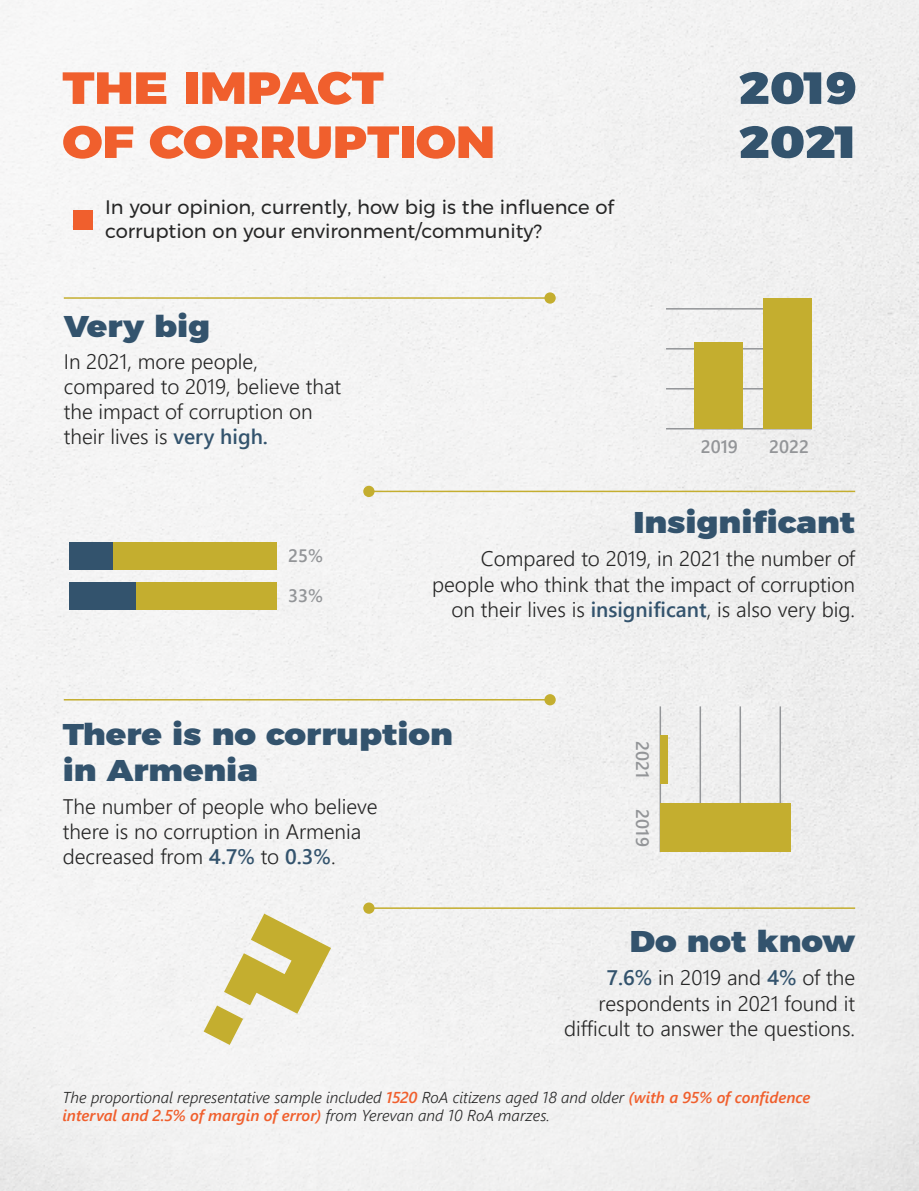
<style>
.page{position:relative;width:919px;height:1191px;background:#fff}
.page>*{position:absolute;margin:0;border:0;box-sizing:border-box;transform-origin:0 0}
.t1{font:900 45px/54px "Montserratarm";color:#f05f2d;scale:1.11 1}
.t2{font:900 45px/54px "Montserratarm";color:#33536d;scale:1.11 1}
.t3{font:900 30px/36px "Montserratarm";color:#33536d;scale:1.11 1}
.t4{font:21px/25.2px "Webly Sleek UI Semilight";color:#262626}
.t5{font:19.5px/23.4px "Montserratarm";color:#262626}
.t6{font:18px/39.6px "Webly Sleek UI Semibold";color:#939598}
.t7{font:italic 15.75px "Webly Sleek UI Semilight";color:#262626}
.t8{font:italic 15.75px "Webly Sleek UI Semibold";color:#f05f2d}
.s1{font-family:"Webly Sleek UI Semibold";color:#33536d}
.s2{font-family:"Webly Sleek UI Semibold";color:#f05f2d}
.s3{font-family:"Webly Sleek UI Semilight";color:#262626}
</style>
<div class="page">
<div style="left:0;top:0;width:918px;height:1191px;background:#f3f2f2"></div>
<hr style="left:666px;top:428px;width:145px;height:1px;background:#939598">
<hr style="left:666px;top:388px;width:145px;height:1px;background:#939598">
<hr style="left:666px;top:348px;width:145px;height:1px;background:#939598">
<hr style="left:666px;top:308px;width:145px;height:1px;background:#939598">
<div style="left:763px;top:298px;width:48px;height:131px;background:#c4ae2f"></div>
<div style="left:694px;top:343px;width:49px;height:86px;background:#c4ae2f"></div>
<hr style="left:659px;top:706px;width:2px;height:146px;background:#939598">
<hr style="left:699px;top:706px;width:2px;height:146px;background:#939598">
<hr style="left:739px;top:706px;width:2px;height:146px;background:#939598">
<hr style="left:779px;top:706px;width:2px;height:146px;background:#939598">
<div style="left:660px;top:803px;width:131px;height:49px;background:#c4ae2f"></div>
<div style="left:660px;top:735px;width:8px;height:48px;background:#c4ae2f"></div>
<hr style="left:64px;top:297px;width:486px;height:2px;background:#c4ae2f">
<div style="left:544px;top:292px;width:11px;height:12px;background:#c4ae2f;border-radius:50%"></div>
<hr style="left:368px;top:490px;width:487px;height:2px;background:#c4ae2f">
<div style="left:363px;top:486px;width:11px;height:11px;background:#c4ae2f;border-radius:50%"></div>
<hr style="left:64px;top:699px;width:486px;height:1px;background:#c4ae2f">
<div style="left:544px;top:694px;width:11px;height:11px;background:#c4ae2f;border-radius:50%"></div>
<hr style="left:368px;top:907px;width:487px;height:2px;background:#c4ae2f">
<div style="left:363px;top:902px;width:11px;height:11px;background:#c4ae2f;border-radius:50%"></div>
<div style="left:69px;top:542px;width:207px;height:28px;background:#c4ae2f"></div>
<div style="left:69px;top:542px;width:44px;height:28px;background:#33536d"></div>
<div style="left:69px;top:582px;width:207px;height:28px;background:#c4ae2f"></div>
<div style="left:69px;top:582px;width:66px;height:28px;background:#33536d"></div>
<svg style="left:204px;top:913px;width:127px;height:132px"></svg>
<div style="left:73px;top:210px;width:20px;height:20px;background:#f05f2d"></div>
<h1 class="t1" style="left:62px;top:61px;width:391px">THE IMPACT<br>OF CORRUPTION</h1>
<h1 class="t2" style="left:738px;top:61px;width:108px">2019<br>2021</h1>
<p class="t5" style="left:105px;top:195px;width:510px">In your opinion, currently, how big is the influence of corruption on your environment/community?</p>
<h2 class="t3" style="left:64px;top:309px;width:133px">Very big</h2>
<p class="t4" style="left:64px;top:348px;width:279px">In 2021, more people, compared to 2019, believe that the impact of corruption on their lives is <span class="s1">very high.</span></p>
<p class="t6" style="left:288px;top:535px;width:37px">25%<br>33%</p>
<p class="t6" style="left:700px;top:426px;width:39px">2019</p>
<p class="t6" style="left:769px;top:426px;width:41px">2022</p>
<h2 class="t3" style="left:633px;top:505px;width:201px">Insignificant</h2>
<p class="t4" style="left:432px;top:545px;width:424px;text-align:right">Compared to 2019, in 2021 the number of people who think that the impact of corruption on their lives is <span class="s1">insignificant</span>, is also very big.</p>
<h2 class="t3" style="left:63px;top:717px;width:353px">There is no corruption in Armenia</h2>
<p class="t4" style="left:63px;top:793px;width:316px">The number of people who believe there is no corruption in Armenia decreased from <span class="s1">4.7%</span> to <span class="s1">0.3%</span>.</p>
<p class="t6" style="left:663px;top:741px;width:39px;rotate:90deg">2021</p>
<p class="t6" style="left:663px;top:809px;width:39px;rotate:90deg">2019</p>
<h2 class="t3" style="left:630px;top:924px;width:205px">Do not know</h2>
<p class="t4" style="left:564px;top:964px;width:292px;text-align:right"><span class="s1">7.6%</span> in 2019 and <span class="s1">4%</span> of the respondents in 2021 found it difficult to answer the questions.</p>
<p class="t7" style="left:62px;top:1086px;width:749px">The proportional representative sample included <span class="s2">1520</span> RoA citizens aged 18 and older <span class="s2">(with a 95% of confidence</span></p>
<p class="t8" style="left:62px;top:1104px;width:489px">interval and 2.5% of margin of error) <span class="s3">from Yerevan and 10 RoA marzes.</span></p>
</div>
